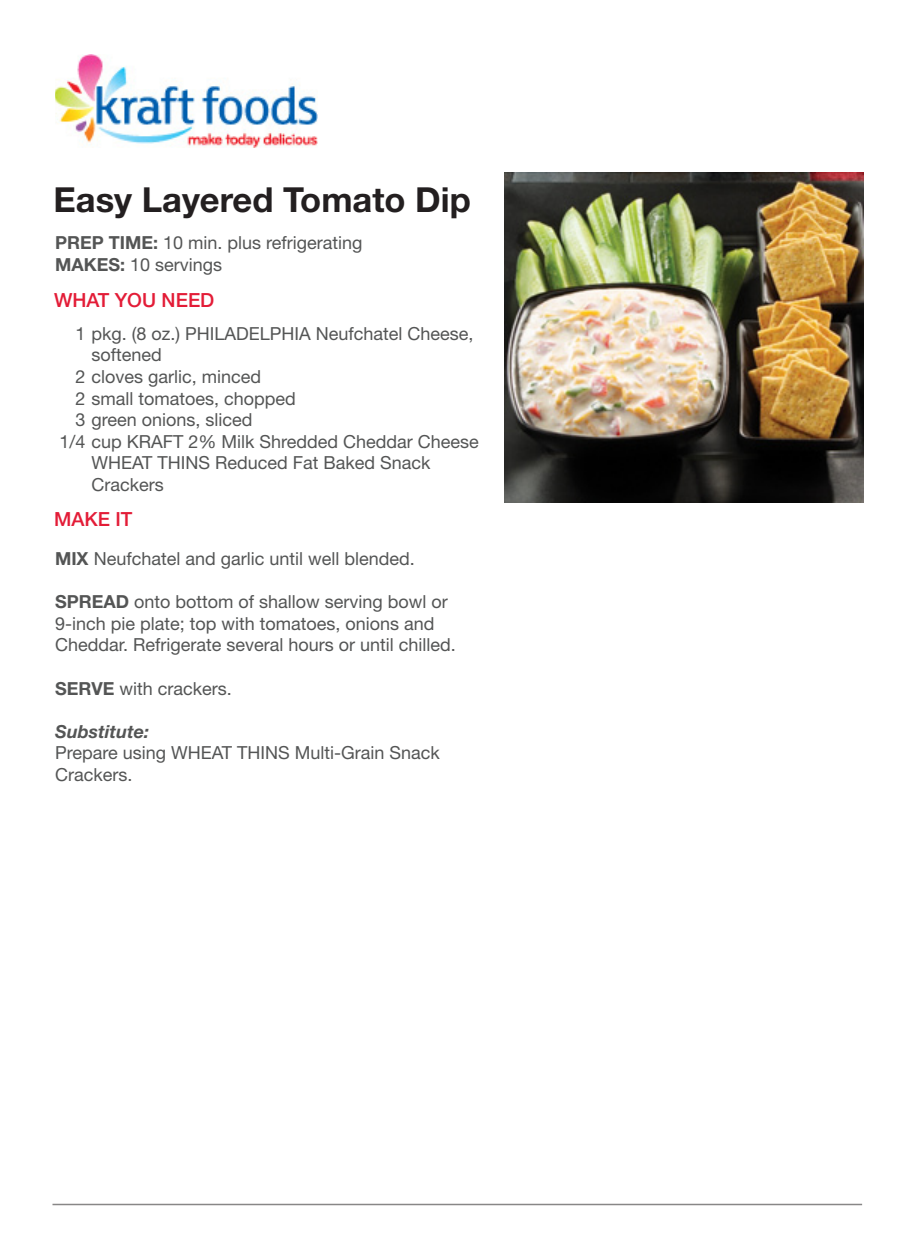
<style>
.page{position:relative;width:918px;height:1260px;background:#fff}
.page>*{position:absolute;margin:0;border:0;box-sizing:border-box;transform-origin:0 0}
.coversheet_-_bold{font:700 34.5px "Helvetica Neue LT Std";color:#231f20}
.coversheet_-_bold-2{font:500 19.5px "Helvetica Neue LT Std";color:#e31c37}
.coversheet_-_bold-3{font:18px/21.6px "Helvetica Neue LT Std";color:#545555}
.coversheet_-_bold-4{font:italic 700 18px "Helvetica Neue LT Std";color:#545555}
.s1{font-weight:700}
</style>
<div class="page">
<hr style="left:52px;top:1204px;width:810px;height:1px;background:#888787">
<img style="left:55px;top:54px;width:263px;height:94px">
<img style="left:504px;top:173px;width:360px;height:330px">
<p class="coversheet_-_bold" style="left:54px;top:178px;width:419px">Easy Layered Tomato Dip</p>
<p class="coversheet_-_bold-3" style="left:55px;top:232px;width:309px"><span class="s1">PREP TIME:</span> 10 min. plus refrigerating</p>
<p class="coversheet_-_bold-3" style="left:55px;top:253px;width:169px"><span class="s1">MAKES:</span> 10 servings</p>
<p class="coversheet_-_bold-2" style="left:54px;top:289px;width:162px">WHAT YOU NEED</p>
<p class="coversheet_-_bold-3" style="left:75px;top:322px;width:400px">1 pkg. (8 oz.) PHILADELPHIA Neufchatel Cheese,</p>
<p class="coversheet_-_bold-3" style="left:75px;top:366px;width:187px">2 cloves garlic, minced</p>
<p class="coversheet_-_bold-3" style="left:75px;top:387px;width:222px">2 small tomatoes, chopped</p>
<p class="coversheet_-_bold-3" style="left:75px;top:409px;width:179px">3 green onions, sliced</p>
<p class="coversheet_-_bold-3" style="left:59px;top:430px;width:421px">1/4 cup KRAFT 2% Milk Shredded Cheddar Cheese</p>
<p class="coversheet_-_bold-3" style="left:91px;top:344px;width:72px">softened</p>
<p class="coversheet_-_bold-3" style="left:91px;top:452px;width:341px">WHEAT THINS Reduced Fat Baked Snack<br>Crackers</p>
<p class="coversheet_-_bold-2" style="left:54px;top:507px;width:80px">MAKE IT</p>
<p class="coversheet_-_bold-3" style="left:55px;top:548px;width:361px"><span class="s1">MIX</span> Neufchatel and garlic until well blended.</p>
<p class="coversheet_-_bold-3" style="left:55px;top:591px;width:402px"><span class="s1">SPREAD</span> onto bottom of shallow serving bowl or<br>9-inch pie plate; top with tomatoes, onions and<br>Cheddar. Refrigerate several hours or until chilled.</p>
<p class="coversheet_-_bold-3" style="left:55px;top:677px;width:178px"><span class="s1">SERVE</span> with crackers.</p>
<p class="coversheet_-_bold-4" style="left:55px;top:720px;width:95px">Substitute:</p>
<p class="coversheet_-_bold-3" style="left:55px;top:742px;width:386px">Prepare using WHEAT THINS Multi-Grain Snack<br>Crackers.</p>
</div>
